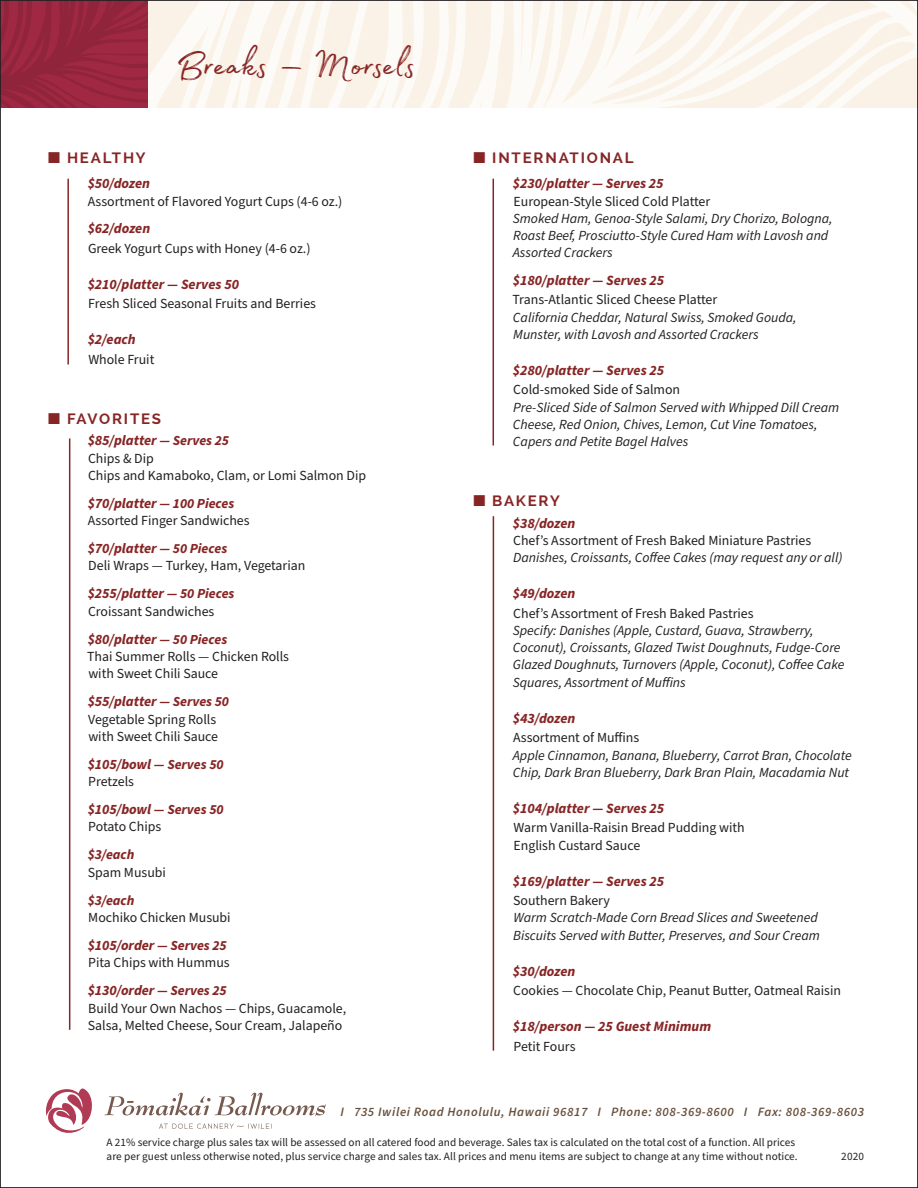
<style>
.page{position:relative;width:918px;height:1188px;background:#fff}
.page>*{position:absolute;margin:0;border:0;box-sizing:border-box;transform-origin:0 0}
.t1{font:45px "Madelyn";letter-spacing:-.02em;color:#872525;scale:1.1 1}
.Menu_subhead{font:700 15px "Raleway";letter-spacing:.12em;color:#872525}
.Menu_Item{font:italic 700 14.25px "Source Sans Pro";color:#872525}
.Pricing{font:italic 700 14.25px "Source Sans Pro";color:#872525}
.Menu_Item-2{font:italic 13.8px/17.2px "Source Sans Pro";color:#231f20}
.Menu_Item-3{font:13.8px/17.2px "Source Sans Pro";color:#231f20}
.Pricing-2{font:italic 13.8px/17.2px "Source Sans Pro";color:#231f20}
.Pricing-3{font:13.8px "Source Sans Pro";color:#231f20}
.t2{font:italic 600 12.75px "Source Sans Pro";letter-spacing:.05em;color:#69503c}
.t3{font:11.25px/14.2px "Source Sans Pro";color:#231f20}
.s1{font-size:13.8px}
.s2{font-weight:700;font-style:italic;color:#872525}
.s3{font-style:normal}
</style>
<div class="page">
<svg style="left:2px;top:2px;width:146px;height:106px;background:#98263e"></svg>
<svg style="left:148px;top:2px;width:768px;height:106px;fill:#faf2e6"></svg>
<svg style="left:46px;top:1088px;width:46px;height:45px"></svg>
<svg style="left:105px;top:1093px;width:221px;height:23px"></svg>
<svg style="left:159px;top:1124px;width:113px;height:5px"></svg>
<hr style="left:69px;top:438px;width:1px;height:592px;background:#872525">
<hr style="left:67px;top:179px;width:2px;height:186px;background:#872525">
<hr style="left:493px;top:179px;width:1px;height:267px;background:#872525">
<hr style="left:493px;top:516px;width:1px;height:535px;background:#872525">
<p class="t1" style="left:176px;top:31px;width:220px">Breaks – Morsels</p>
<p class="Menu_subhead" style="left:48px;top:149px;width:99px">■ HEALTHY</p>
<p class="Pricing" style="left:88px;top:174px;width:64px">$50/dozen</p>
<p class="Pricing-3" style="left:88px;top:192px;width:256px">Assortment of Flavored Yogurt Cups (4-6 oz.)</p>
<p class="Pricing" style="left:88px;top:219px;width:64px">$62/dozen</p>
<p class="Menu_Item-3" style="left:88px;top:240px;width:224px">Greek Yogurt Cups with Honey (4-6 oz.)</p>
<p class="Pricing" style="left:88px;top:274px;width:153px">$210/platter — Serves 50</p>
<p class="Menu_Item-3" style="left:88px;top:295px;width:229px">Fresh Sliced Seasonal Fruits and Berries</p>
<p class="Pricing" style="left:88px;top:330px;width:50px">$2/each</p>
<p class="Menu_Item-3" style="left:88px;top:351px;width:67px">Whole Fruit</p>
<p class="Menu_subhead" style="left:48px;top:410px;width:114px">■ FAVORITES</p>
<p class="Menu_Item" style="left:88px;top:431px;width:143px">$85/platter <span class="s1">— Serves 25</span></p>
<p class="Menu_Item-3" style="left:88px;top:450px;width:280px">Chips &amp; Dip<br>Chips and Kamaboko, Clam, or Lomi Salmon Dip</p>
<p class="Menu_Item" style="left:88px;top:493px;width:148px">$70/platter <span class="s1">— 100 Pieces</span></p>
<p class="Menu_Item-3" style="left:88px;top:512px;width:163px">Assorted Finger Sandwiches</p>
<p class="Menu_Item" style="left:88px;top:539px;width:141px">$70/platter <span class="s1">— 50 Pieces</span></p>
<p class="Menu_Item-3" style="left:88px;top:558px;width:219px">Deli Wraps — Turkey, Ham, Vegetarian</p>
<p class="Menu_Item" style="left:88px;top:584px;width:148px">$255/platter <span class="s1">— 50 Pieces</span></p>
<p class="Menu_Item-3" style="left:88px;top:603px;width:128px">Croissant Sandwiches</p>
<p class="Menu_Item" style="left:88px;top:629px;width:141px">$80/platter <span class="s1">— 50 Pieces</span></p>
<p class="Menu_Item-3" style="left:87px;top:648px;width:203px">Thai Summer Rolls — Chicken Rolls with Sweet Chili Sauce</p>
<p class="Menu_Item" style="left:88px;top:692px;width:143px">$55/platter <span class="s1">— Serves 50</span></p>
<p class="Menu_Item-3" style="left:88px;top:711px;width:131px">Vegetable Spring Rolls with Sweet Chili Sauce</p>
<p class="Menu_Item" style="left:88px;top:754px;width:137px">$105/bowl <span class="s1">— Serves 50</span></p>
<p class="Menu_Item-3" style="left:88px;top:773px;width:47px">Pretzels</p>
<p class="Menu_Item" style="left:88px;top:800px;width:137px">$105/bowl <span class="s1">— Serves 50</span></p>
<p class="Menu_Item-3" style="left:88px;top:819px;width:74px">Potato Chips</p>
<p class="Menu_Item-3" style="left:88px;top:847px;width:80px"><span class="s2">$3/each<br></span>Spam Musubi</p>
<p class="Menu_Item-3" style="left:88px;top:892px;width:145px"><span class="s2">$3/each<br></span>Mochiko Chicken Musubi</p>
<p class="Menu_Item" style="left:88px;top:936px;width:141px">$105/order <span class="s1">— Serves 25</span></p>
<p class="Menu_Item-3" style="left:88px;top:954px;width:143px">Pita Chips with Hummus</p>
<p class="Menu_Item" style="left:88px;top:981px;width:141px">$130/order <span class="s1">— Serves 25</span></p>
<p class="Menu_Item-3" style="left:88px;top:1000px;width:260px">Build Your Own Nachos — Chips, Guacamole,<br>Salsa, Melted Cheese, Sour Cream, Jalapeño</p>
<p class="Menu_subhead" style="left:474px;top:149px;width:162px">■ INTERNATIONAL</p>
<p class="Pricing" style="left:513px;top:174px;width:152px">$230/platter — Serves 25</p>
<p class="Pricing-2" style="left:513px;top:193px;width:321px"><span class="s3">European-Style Sliced Cold Platter<br></span>Smoked Ham, Genoa-Style Salami, Dry Chorizo, Bologna, Roast Beef, Prosciutto-Style Cured Ham with Lavosh and Assorted Crackers</p>
<p class="Pricing" style="left:513px;top:271px;width:153px">$180/platter — Serves 25</p>
<p class="Menu_Item-2" style="left:512px;top:292px;width:286px"><span class="s3">Trans-Atlantic Sliced Cheese Platter<br></span>California Cheddar, Natural Swiss, Smoked Gouda,<br>Munster, with Lavosh and Assorted Crackers</p>
<p class="Pricing" style="left:513px;top:361px;width:153px">$280/platter — Serves 25</p>
<p class="Menu_Item-2" style="left:513px;top:382px;width:328px"><span class="s3">Cold-smoked Side of Salmon<br></span>Pre-Sliced Side of Salmon Served with Whipped Dill Cream Cheese, Red Onion, Chives, Lemon, Cut Vine Tomatoes, Capers and Petite Bagel Halves</p>
<p class="Menu_subhead" style="left:474px;top:492px;width:88px">■ BAKERY</p>
<p class="Menu_Item" style="left:513px;top:513px;width:64px">$38/dozen</p>
<p class="Menu_Item-2" style="left:513px;top:532px;width:331px"><span class="s3">Chef’s Assortment of Fresh Baked Miniature Pastries<br></span>Danishes, Croissants, Coffee Cakes (may request any or all)</p>
<p class="Pricing" style="left:513px;top:584px;width:64px">$49/dozen</p>
<p class="Menu_Item-2" style="left:513px;top:605px;width:333px"><span class="s3">Chef’s Assortment of Fresh Baked Pastries<br></span>Specify: Danishes (Apple, Custard, Guava, Strawberry, Coconut), Croissants, Glazed Twist Doughnuts, Fudge-Core Glazed Doughnuts, Turnovers (Apple, Coconut), Coffee Cake Squares, Assortment of Muffins</p>
<p class="Pricing" style="left:513px;top:708px;width:64px">$43/dozen</p>
<p class="Menu_Item-2" style="left:513px;top:730px;width:340px"><span class="s3">Assortment of Muffins<br></span>Apple Cinnamon, Banana, Blueberry, Carrot Bran, Chocolate<br>Chip, Dark Bran Blueberry, Dark Bran Plain, Macadamia Nut</p>
<p class="Pricing" style="left:513px;top:798px;width:153px">$104/platter — Serves 25</p>
<p class="Menu_Item-3" style="left:514px;top:820px;width:233px">Warm Vanilla-Raisin Bread Pudding with<br>English Custard Sauce</p>
<p class="Pricing" style="left:513px;top:871px;width:153px">$169/platter — Serves 25</p>
<p class="Menu_Item-2" style="left:513px;top:892px;width:308px"><span class="s3">Southern Bakery<br></span>Warm Scratch-Made Corn Bread Slices and Sweetened<br>Biscuits Served with Butter, Preserves, and Sour Cream</p>
<p class="Pricing" style="left:513px;top:961px;width:64px">$30/dozen</p>
<p class="Menu_Item-3" style="left:513px;top:982px;width:329px">Cookies — Chocolate Chip, Peanut Butter, Oatmeal Raisin</p>
<p class="Pricing" style="left:513px;top:1017px;width:200px">$18/person — 25 Guest Minimum</p>
<p class="Menu_Item-3" style="left:514px;top:1038px;width:63px">Petit Fours</p>
<p class="t2" style="left:340px;top:1103px;width:525px">I 735 Iwilei Road Honolulu, Hawaii 96817 I Phone: 808-369-8600 I Fax: 808-369-8603</p>
<p class="t3" style="left:107px;top:1135px;width:693px">A 21% service charge plus sales tax will be assessed on all catered food and beverage. Sales tax is calculated on the total cost of a function. All prices are per guest unless otherwise noted, plus service charge and sales tax. All prices and menu items are subject to change at any time without notice.</p>
<p class="t3" style="left:841px;top:1150px;width:24px">2020</p>
</div>
